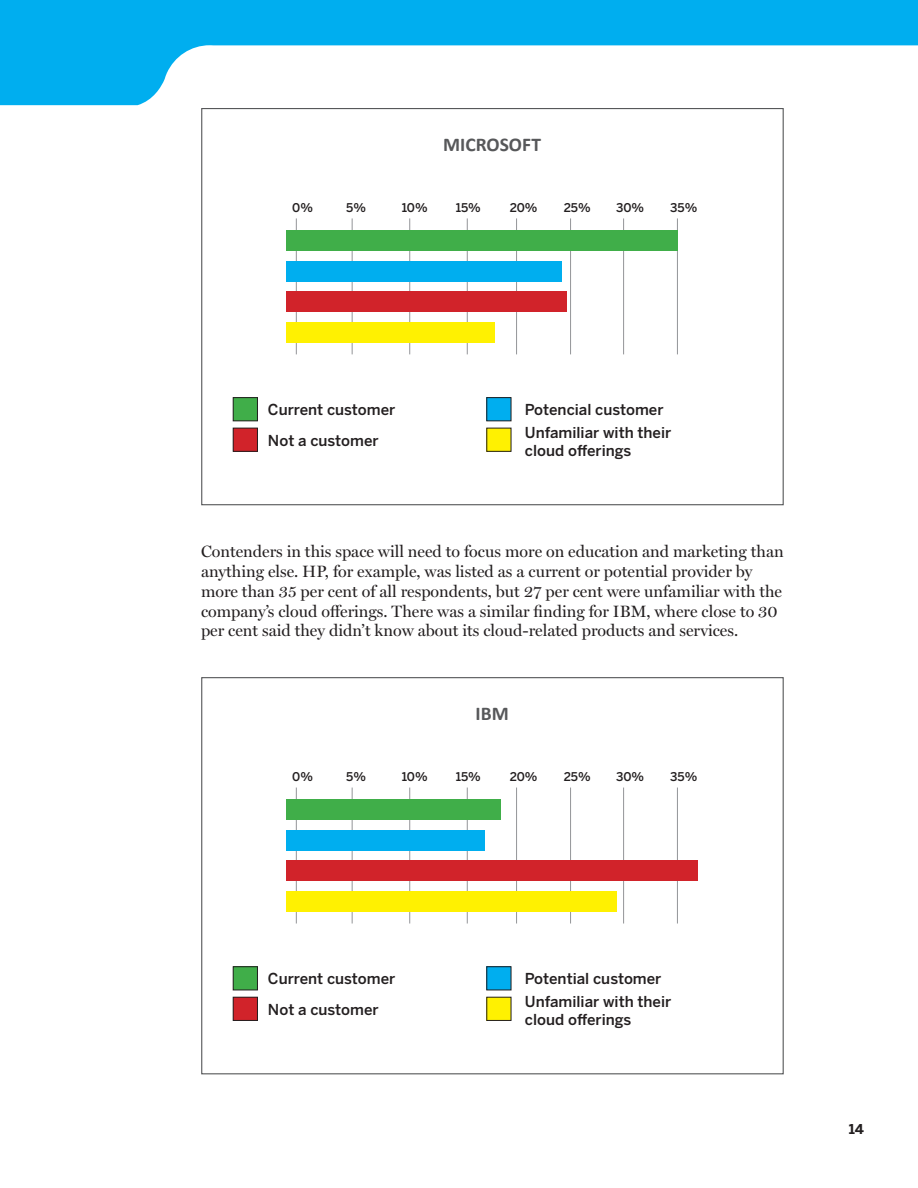
<style>
.page{position:relative;width:918px;height:1188px;background:#fff}
.page>*{position:absolute;margin:0;border:0;box-sizing:border-box;transform-origin:0 0}
.chart_head{font:700 19.5px "Calibri";color:#57585a}
.t1{font:16.5px/19.8px "Miller Display";color:#231f20}
.t2{font:500 15px/18px "Benton Sans";color:#231f20}
.t3{font:700 13.5px "Benton Sans";color:#231f20}
.chart_body{font:500 12px "Benton Sans";color:#231f20}
</style>
<div class="page">
<svg style="left:0;top:0;width:918px;height:105px;fill:#00aeef"></svg>
<div style="left:233px;top:398px;width:24px;height:23px;background:#40ae49"></div>
<div style="left:233px;top:397px;width:25px;height:24px;border:1px solid #231f20"></div>
<div style="left:233px;top:428px;width:24px;height:23px;background:#d1232a"></div>
<div style="left:233px;top:428px;width:25px;height:24px;border:1px solid #231f20"></div>
<div style="left:487px;top:398px;width:24px;height:23px;background:#00aeef"></div>
<div style="left:486px;top:397px;width:25px;height:24px;border:1px solid #231f20"></div>
<div style="left:487px;top:428px;width:24px;height:23px;background:#fff101"></div>
<div style="left:486px;top:428px;width:25px;height:24px;border:1px solid #231f20"></div>
<hr style="left:296px;top:218px;width:1px;height:136px;background:#939598">
<hr style="left:352px;top:218px;width:1px;height:136px;background:#939598">
<hr style="left:409px;top:218px;width:1px;height:136px;background:#939598">
<hr style="left:467px;top:218px;width:1px;height:136px;background:#939598">
<hr style="left:516px;top:218px;width:1px;height:136px;background:#939598">
<hr style="left:570px;top:218px;width:1px;height:136px;background:#939598">
<hr style="left:623px;top:218px;width:1px;height:136px;background:#939598">
<hr style="left:677px;top:218px;width:1px;height:136px;background:#939598">
<div style="left:286px;top:230px;width:391px;height:21px;background:#40ae49"></div>
<div style="left:286px;top:261px;width:275px;height:20px;background:#00aeef"></div>
<div style="left:286px;top:291px;width:281px;height:21px;background:#d1232a"></div>
<div style="left:286px;top:322px;width:209px;height:20px;background:#fff101"></div>
<div style="left:233px;top:967px;width:24px;height:23px;background:#40ae49"></div>
<div style="left:233px;top:966px;width:25px;height:24px;border:1px solid #231f20"></div>
<div style="left:233px;top:997px;width:24px;height:23px;background:#d1232a"></div>
<div style="left:233px;top:997px;width:25px;height:24px;border:1px solid #231f20"></div>
<div style="left:487px;top:967px;width:24px;height:23px;background:#00aeef"></div>
<div style="left:486px;top:966px;width:25px;height:24px;border:1px solid #231f20"></div>
<div style="left:487px;top:997px;width:24px;height:23px;background:#fff101"></div>
<div style="left:486px;top:997px;width:25px;height:24px;border:1px solid #231f20"></div>
<hr style="left:296px;top:788px;width:1px;height:136px;background:#939598">
<hr style="left:352px;top:788px;width:1px;height:136px;background:#939598">
<hr style="left:409px;top:788px;width:1px;height:136px;background:#939598">
<hr style="left:467px;top:788px;width:1px;height:136px;background:#939598">
<hr style="left:516px;top:788px;width:1px;height:136px;background:#939598">
<hr style="left:570px;top:788px;width:1px;height:136px;background:#939598">
<hr style="left:623px;top:788px;width:1px;height:136px;background:#939598">
<hr style="left:677px;top:788px;width:1px;height:136px;background:#939598">
<div style="left:286px;top:799px;width:214px;height:21px;background:#40ae49"></div>
<div style="left:286px;top:830px;width:199px;height:20px;background:#00aeef"></div>
<div style="left:286px;top:861px;width:412px;height:20px;background:#d1232a"></div>
<div style="left:286px;top:891px;width:331px;height:21px;background:#fff101"></div>
<p class="chart_head" style="left:443px;top:132px;width:99px">MICROSOFT</p>
<p class="chart_body" style="left:292px;top:200px;width:22px">0%</p>
<p class="chart_body" style="left:346px;top:200px;width:21px">5%</p>
<p class="chart_body" style="left:402px;top:200px;width:28px">10%</p>
<p class="chart_body" style="left:456px;top:200px;width:27px">15%</p>
<p class="chart_body" style="left:510px;top:200px;width:29px">20%</p>
<p class="chart_body" style="left:564px;top:200px;width:29px">25%</p>
<p class="chart_body" style="left:616px;top:200px;width:30px">30%</p>
<p class="chart_body" style="left:670px;top:200px;width:29px">35%</p>
<p class="t2" style="left:268px;top:400px;width:129px">Current customer</p>
<p class="t2" style="left:525px;top:400px;width:140px">Potencial customer</p>
<p class="t2" style="left:268px;top:431px;width:112px">Not a customer</p>
<p class="t2" style="left:525px;top:423px;width:148px">Unfamiliar with their cloud offerings</p>
<p class="t1" style="left:201px;top:541px;width:584px">Contenders in this space will need to focus more on education and marketing than anything else. HP, for example, was listed as a current or potential provider by more than 35 per cent of all respondents, but 27 per cent were unfamiliar with the company’s cloud offerings. There was a similar finding for IBM, where close to 30 per cent said they didn’t know about its cloud-related products and services.</p>
<p class="chart_head" style="left:476px;top:701px;width:35px">IBM</p>
<p class="chart_body" style="left:292px;top:769px;width:22px">0%</p>
<p class="chart_body" style="left:346px;top:769px;width:21px">5%</p>
<p class="chart_body" style="left:402px;top:769px;width:28px">10%</p>
<p class="chart_body" style="left:456px;top:769px;width:27px">15%</p>
<p class="chart_body" style="left:510px;top:769px;width:29px">20%</p>
<p class="chart_body" style="left:564px;top:769px;width:29px">25%</p>
<p class="chart_body" style="left:616px;top:769px;width:30px">30%</p>
<p class="chart_body" style="left:670px;top:769px;width:29px">35%</p>
<p class="t2" style="left:268px;top:970px;width:129px">Current customer</p>
<p class="t2" style="left:525px;top:970px;width:138px">Potential customer</p>
<p class="t2" style="left:268px;top:1000px;width:112px">Not a customer</p>
<p class="t2" style="left:525px;top:993px;width:148px">Unfamiliar with their cloud offerings</p>
<p class="t3" style="left:849px;top:1121px;width:17px">14</p>
</div>
